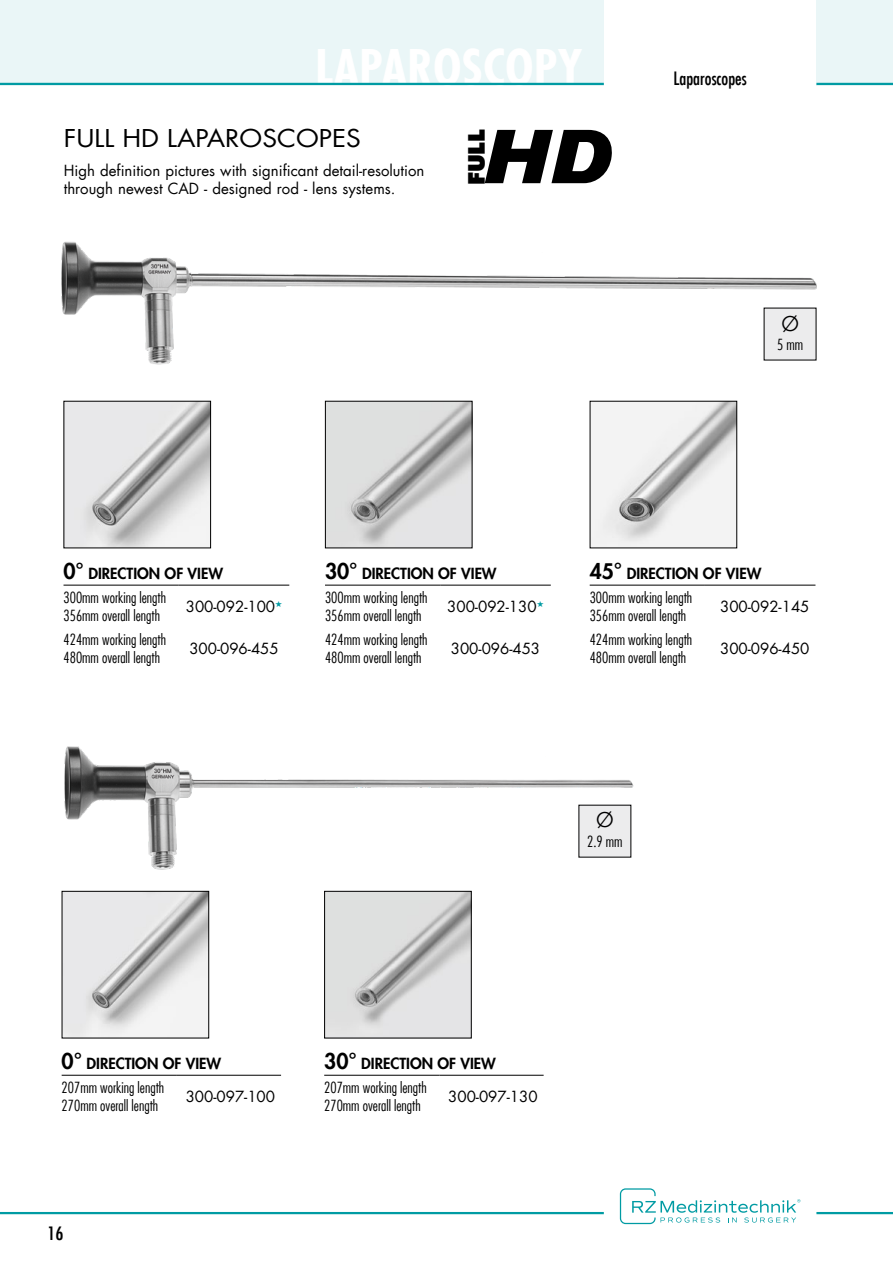
<style>
.page{position:relative;width:893px;height:1263px;background:#fff}
.page>*{position:absolute;margin:0;border:0;box-sizing:border-box;transform-origin:0 0}
.t1{font:700 condensed 48px "Futura LT";letter-spacing:.01em;color:#fff}
.t2{font:24px "Futura LT";color:#000;scale:1.1 1}
.t3{font:800 22.05px "Futura LT";color:#000}
.t4{font:21.75px "ITC Kabel Std";color:#000}
.t5{font:condensed 18px "Futura LT";color:#000}
.t6{font:condensed 18px "Futura LT";color:#000;scale:1.1 1}
.t7{font:300 condensed 15px/24px "Futura LT";color:#000}
.t8{font:15px/18px "Futura LT";color:#000}
.s1{font-weight:800;font-stretch:normal;font-size:21px}
.s2{font-weight:800;font-stretch:normal}
</style>
<div class="page">
<svg style="left:620px;top:1188px;width:180px;height:36px"></svg>
<div style="left:816px;top:0;width:77px;height:85px;background:#eaf6f7"></div>
<div style="left:0;top:0;width:604px;height:85px;background:#eaf6f7"></div>
<hr style="left:816px;top:1212px;width:77px;height:2px;background:#009ba3">
<hr style="left:0;top:1212px;width:604px;height:2px;background:#009ba3">
<hr style="left:0;top:83px;width:604px;height:2px;background:#009ba3">
<hr style="left:816px;top:83px;width:77px;height:2px;background:#009ba3">
<img style="left:61px;top:241px;width:756px;height:124px">
<img style="left:64px;top:746px;width:570px;height:124px">
<svg style="left:485px;top:130px;width:127px;height:53px"></svg>
<div style="left:764px;top:308px;width:52px;height:52px;background:#ececed"></div>
<div style="left:579px;top:805px;width:52px;height:52px;background:#ececed"></div>
<img style="left:66px;top:403px;width:143px;height:143px">
<img style="left:64px;top:893px;width:143px;height:143px">
<div style="left:62px;top:891px;width:147px;height:147px;border:1px solid #000"></div>
<img style="left:327px;top:403px;width:143px;height:143px">
<img style="left:326px;top:893px;width:144px;height:143px">
<div style="left:324px;top:891px;width:148px;height:147px;border:1px solid #000"></div>
<img style="left:592px;top:403px;width:143px;height:143px">
<hr style="left:64px;top:585px;width:115px;height:1px;background:#000">
<hr style="left:179px;top:585px;width:110px;height:1px;background:#000">
<hr style="left:62px;top:1075px;width:115px;height:1px;background:#000">
<hr style="left:177px;top:1075px;width:104px;height:1px;background:#000">
<hr style="left:325px;top:585px;width:115px;height:1px;background:#000">
<hr style="left:440px;top:585px;width:111px;height:1px;background:#000">
<hr style="left:324px;top:1075px;width:115px;height:1px;background:#000">
<hr style="left:439px;top:1075px;width:105px;height:1px;background:#000">
<hr style="left:590px;top:585px;width:115px;height:1px;background:#000">
<hr style="left:705px;top:585px;width:110px;height:1px;background:#000">
<h1 class="t1" style="left:315px;top:37px;width:269px">LAPAROSCOPY</h1>
<h2 class="t2" style="left:64px;top:123px;width:272px">FULL HD LAPAROSCOPES</h2>
<p class="t8" style="left:64px;top:162px;width:362px">High definition pictures with significant detail-resolution through newest CAD - designed rod - lens systems.</p>
<h3 class="t3" style="left:463px;top:185px;width:56px;rotate:-90deg">FULL</h3>
<p class="t5" style="left:674px;top:68px;width:75px">Laparoscopes</p>
<h3 class="t4" style="left:782px;top:311px;width:18px">Ø</h3>
<p class="t7" style="left:777px;top:333px;width:28px">5 mm</p>
<p class="t7" style="left:64px;top:562px;width:161px"><span class="s1">0°</span> <span class="s2">DIRECTION OF VIEW<br></span>300mm working length</p>
<p class="t7" style="left:64px;top:604px;width:98px">356mm overall length</p>
<p class="t8" style="left:186px;top:598px;width:98px">300-092-100<sup>★</sup></p>
<p class="t7" style="left:325px;top:562px;width:173px"><span class="s1">30°</span> <span class="s2">DIRECTION OF VIEW<br></span>300mm working length</p>
<p class="t7" style="left:325px;top:604px;width:98px">356mm overall length</p>
<p class="t8" style="left:447px;top:598px;width:98px">300-092-130<sup>★</sup></p>
<p class="t7" style="left:590px;top:562px;width:173px"><span class="s1">45°</span> <span class="s2">DIRECTION OF VIEW<br></span>300mm working length</p>
<p class="t7" style="left:590px;top:604px;width:98px">356mm overall length</p>
<p class="t8" style="left:720px;top:598px;width:91px">300-092-145</p>
<p class="t7" style="left:64px;top:631px;width:104px;line-height:18px">424mm working length<br>480mm overall length</p>
<p class="t8" style="left:189px;top:640px;width:91px">300-096-455</p>
<p class="t7" style="left:325px;top:631px;width:104px;line-height:18px">424mm working length<br>480mm overall length</p>
<p class="t8" style="left:451px;top:640px;width:91px">300-096-453</p>
<p class="t7" style="left:590px;top:631px;width:104px;line-height:18px">424mm working length<br>480mm overall length</p>
<p class="t8" style="left:720px;top:640px;width:91px">300-096-450</p>
<h3 class="t4" style="left:596px;top:806px;width:18px">Ø</h3>
<p class="t7" style="left:587px;top:830px;width:37px">2.9 mm</p>
<p class="t7" style="left:62px;top:1052px;width:161px"><span class="s1">0°</span> <span class="s2">DIRECTION OF VIEW<br></span>207mm working length</p>
<p class="t7" style="left:62px;top:1094px;width:98px">270mm overall length</p>
<p class="t8" style="left:186px;top:1088px;width:91px">300-097-100</p>
<p class="t6" style="left:48px;top:1222px;width:16px">16</p>
<p class="t7" style="left:324px;top:1052px;width:173px"><span class="s1">30°</span> <span class="s2">DIRECTION OF VIEW<br></span>207mm working length</p>
<p class="t7" style="left:324px;top:1094px;width:98px">270mm overall length</p>
<p class="t8" style="left:448px;top:1088px;width:91px">300-097-130</p>
</div>
